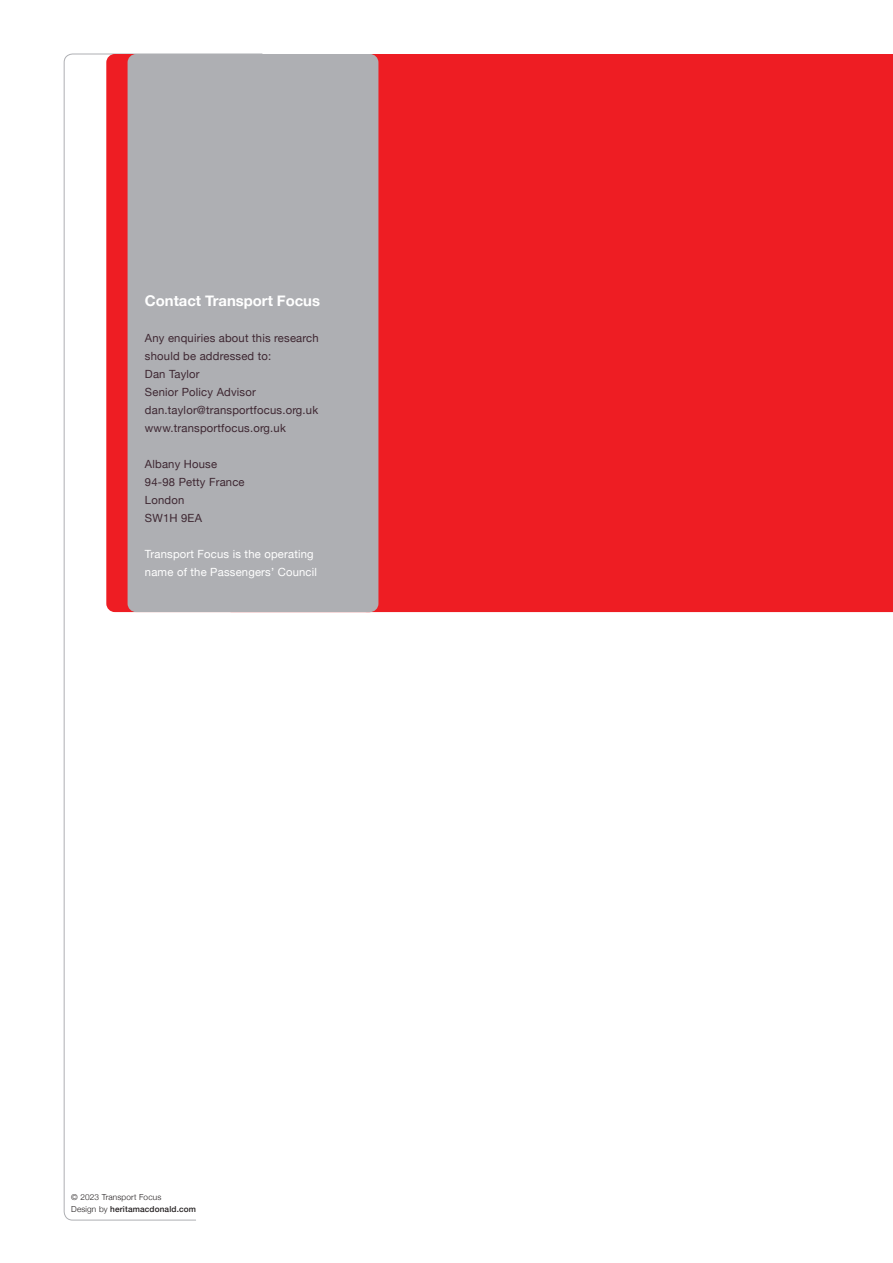
<style>
.page{position:relative;width:893px;height:1263px;background:#fff}
.page>*{position:absolute;margin:0;border:0;box-sizing:border-box;transform-origin:0 0}
.t1{font:700 14.85px "Helvetica Neue";color:#fff}
.t2{font:11.25px "Helvetica Neue";letter-spacing:.02em;color:#3e2732}
.t3{font:11.25px "Helvetica Neue";letter-spacing:.02em;color:#fff}
.t4{font:500 8.25px "Helvetica Neue";letter-spacing:.02em;color:#231f20}
.t5{font:300 8.25px "Helvetica Neue";letter-spacing:.02em;color:#231f20}
.s1{font-weight:300}
</style>
<div class="page">
<div style="left:372px;top:54px;width:521px;height:558px;background:#ee1d23"></div>
<svg style="left:63px;top:53px;width:200px;height:1168px"></svg>
<div style="left:106px;top:54px;width:272px;height:558px;background:#ee1d23;border-radius:9px"></div>
<div style="left:128px;top:54px;width:250px;height:558px;background:#aeafb3;border-radius:9px"></div>
<p class="t1" style="left:145px;top:289px;width:177px">Contact Transport Focus</p>
<p class="t2" style="left:145px;top:330px;width:175px">Any enquiries about this research</p>
<p class="t2" style="left:145px;top:348px;width:128px">should be addressed to:</p>
<p class="t2" style="left:145px;top:366px;width:56px">Dan Taylor</p>
<p class="t2" style="left:145px;top:384px;width:112px">Senior Policy Advisor</p>
<p class="t2" style="left:145px;top:402px;width:175px">dan.taylor@transportfocus.org.uk</p>
<p class="t2" style="left:145px;top:420px;width:142px">www.transportfocus.org.uk</p>
<p class="t2" style="left:145px;top:456px;width:74px">Albany House</p>
<p class="t2" style="left:145px;top:474px;width:101px">94-98 Petty France</p>
<p class="t2" style="left:145px;top:492px;width:41px">London</p>
<p class="t2" style="left:145px;top:510px;width:59px">SW1H 9EA</p>
<p class="t3" style="left:145px;top:546px;width:170px">Transport Focus is the operating</p>
<p class="t3" style="left:145px;top:564px;width:174px">name of the Passengers’ Council</p>
<p class="t5" style="left:71px;top:1190px;width:92px">© 2023 Transport Focus</p>
<p class="t4" style="left:71px;top:1202px;width:126px"><span class="s1">Design by</span> heritamacdonald.com</p>
</div>
